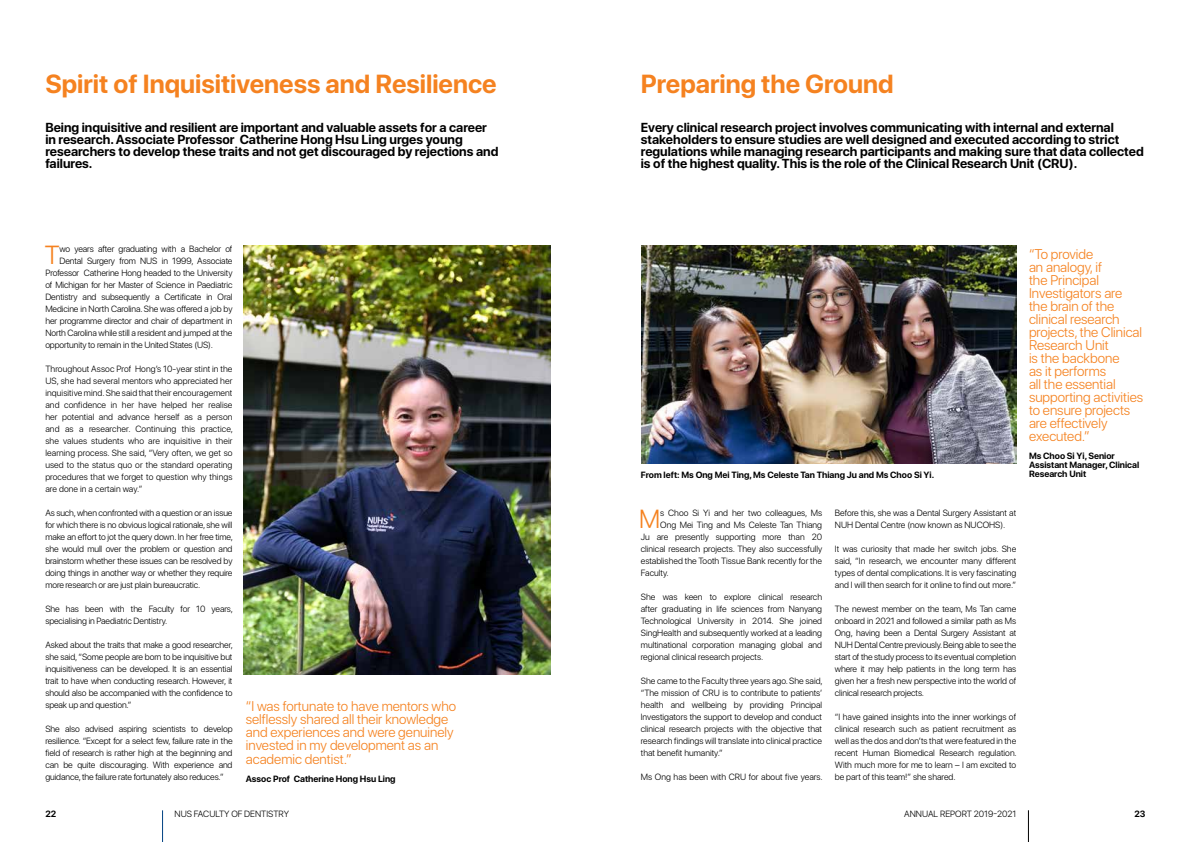
<style>
.page{position:relative;width:1191px;height:842px;background:#fff}
.page>*{position:absolute;margin:0;border:0;box-sizing:border-box;transform-origin:0 0}
.t1{font:700 26px "SF Pro Display";color:#f58220}
.t2{font:300 26px "SF Pro Display";color:#f58220}
.t3{font:300 14px/13px "SF Pro Display";color:#f58220}
.t4{font:700 13px/12px "SF Pro Display";color:#000}
.t5{font:300 9px/12px "SF Pro Display";letter-spacing:-.01em;color:#000;text-align:justify}
.t6{font:700 9px/9px "SF Pro Display";color:#000}
</style>
<div class="page">
<hr style="left:162px;top:810px;width:1px;height:32px;background:#004282">
<hr style="left:1028px;top:810px;width:1px;height:32px;background:#000">
<img style="left:244px;top:245px;width:306px;height:430px">
<img style="left:641px;top:245px;width:375px;height:218px">
<h1 class="t1" style="left:45px;top:69px;width:453px">Spirit of Inquisitiveness and Resilience</h1>
<p class="t4" style="left:45px;top:122px;width:454px">Being inquisitive and resilient are important and valuable assets for a career in research. Associate Professor Catherine Hong Hsu Ling urges young researchers to develop these traits and not get discouraged by rejections and failures.</p>
<h1 class="t2" style="left:45px;top:236px;width:16px">T</h1>
<p class="t5" style="left:59px;top:243px;width:175px">wo years after graduating with a Bachelor of</p>
<p class="t5" style="left:59px;top:255px;width:175px">Dental Surgery from NUS in 1999, Associate</p>
<p class="t5" style="left:45px;top:267px;width:189px">Professor Catherine Hong headed to the University</p>
<p class="t5" style="left:45px;top:279px;width:189px">of Michigan for her Master of Science in Paediatric</p>
<p class="t5" style="left:45px;top:291px;width:189px">Dentistry and subsequently a Certificate in Oral</p>
<p class="t5" style="left:45px;top:303px;width:189px">Medicine in North Carolina. She was offered a job by</p>
<p class="t5" style="left:45px;top:315px;width:189px">her programme director and chair of department in</p>
<p class="t5" style="left:45px;top:327px;width:189px">North Carolina while still a resident and jumped at the</p>
<p class="t5" style="left:45px;top:339px;width:169px">opportunity to remain in the United States (US).</p>
<p class="t5" style="left:45px;top:363px;width:189px">Throughout Assoc Prof Hong’s 10-year stint in the US, she had several mentors who appreciated her inquisitive mind. She said that their encouragement and confidence in her have helped her realise her potential and advance herself as a person and as a researcher. Continuing this practice, she values students who are inquisitive in their learning process. She said, “Very often, we get so used to the status quo or the standard operating procedures that we forget to question why things are done in a certain way.”</p>
<p class="t5" style="left:45px;top:507px;width:189px">As such, when confronted with a question or an issue for which there is no obvious logical rationale, she will make an effort to jot the query down. In her free time, she would mull over the problem or question and brainstorm whether these issues can be resolved by doing things in another way or whether they require more research or are just plain bureaucratic.</p>
<p class="t5" style="left:45px;top:603px;width:189px">She has been with the Faculty for 10 years, specialising in Paediatric Dentistry.</p>
<p class="t5" style="left:45px;top:639px;width:189px">Asked about the traits that make a good researcher, she said, “Some people are born to be inquisitive but inquisitiveness can be developed. It is an essential trait to have when conducting research. However, it should also be accompanied with the confidence to speak up and question.”</p>
<p class="t5" style="left:45px;top:723px;width:189px">She also advised aspiring scientists to develop resilience. “Except for a select few, failure rate in the field of research is rather high at the beginning and can be quite discouraging. With experience and guidance, the failure rate fortunately also reduces.”</p>
<h2 class="t3" style="left:246px;top:700px;width:212px">“I was fortunate to have mentors who selflessly shared all their knowledge and experiences and were genuinely invested in my development as an</h2>
<h2 class="t3" style="left:246px;top:753px;width:107px">academic dentist.”</h2>
<p class="t6" style="left:246px;top:774px;width:151px">Assoc Prof Catherine Hong Hsu Ling</p>
<h1 class="t1" style="left:641px;top:69px;width:254px">Preparing the Ground</h1>
<p class="t4" style="left:641px;top:122px;width:504px">Every clinical research project involves communicating with internal and external stakeholders to ensure studies are well designed and executed according to strict regulations while managing research participants and making sure that data collected is of the highest quality. This is the role of the Clinical Research Unit (CRU).</p>
<p class="t6" style="left:641px;top:470px;width:295px">From left: Ms Ong Mei Ting, Ms Celeste Tan Thiang Ju and Ms Choo Si Yi.</p>
<h1 class="t2" style="left:639px;top:500px;width:23px">M</h1>
<p class="t5" style="left:660px;top:507px;width:163px">s Choo Si Yi and her two colleagues, Ms</p>
<p class="t5" style="left:660px;top:519px;width:163px">Ong Mei Ting and Ms Celeste Tan Thiang</p>
<p class="t5" style="left:641px;top:531px;width:183px">Ju are presently supporting more than 20</p>
<p class="t5" style="left:641px;top:543px;width:183px">clinical research projects. They also successfully</p>
<p class="t5" style="left:641px;top:555px;width:183px">established the Tooth Tissue Bank recently for the</p>
<p class="t5" style="left:641px;top:567px;width:29px">Faculty.</p>
<p class="t5" style="left:641px;top:591px;width:183px">She was keen to explore clinical research after graduating in life sciences from Nanyang Technological University in 2014. She joined SingHealth and subsequently worked at a leading multinational corporation managing global and regional clinical research projects.</p>
<p class="t5" style="left:641px;top:675px;width:183px">She came to the Faculty three years ago. She said, “The mission of CRU is to contribute to patients’ health and wellbeing by providing Principal Investigators the support to develop and conduct clinical research projects with the objective that research findings will translate into clinical practice that benefit humanity.”</p>
<p class="t5" style="left:641px;top:771px;width:183px">Ms Ong has been with CRU for about five years.</p>
<p class="t5" style="left:835px;top:507px;width:183px">Before this, she was a Dental Surgery Assistant at<br>NUH Dental Centre (now known as NUCOHS).</p>
<p class="t5" style="left:835px;top:543px;width:183px">It was curiosity that made her switch jobs. She said, “In research, we encounter many different types of dental complications. It is very fascinating and I will then search for it online to find out more.”</p>
<p class="t5" style="left:835px;top:603px;width:183px">The newest member on the team, Ms Tan came onboard in 2021 and followed a similar path as Ms Ong, having been a Dental Surgery Assistant at NUH Dental Centre previously. Being able to see the start of the study process to its eventual completion where it may help patients in the long term has given her a fresh new perspective into the world of clinical research projects.</p>
<p class="t5" style="left:835px;top:711px;width:183px">“I have gained insights into the inner workings of clinical research such as patient recruitment as well as the dos and don’ts that were featured in the recent Human Biomedical Research regulation.<br>With much more for me to learn – I am excited to be part of this team!” she shared.</p>
<p class="t3" style="left:1029px;top:247px;width:116px">“To provide<br>an analogy, if<br>the Principal<br>Investigators are the brain of the clinical research projects, the Clinical<br>Research Unit<br>is the backbone<br>as it performs<br>all the essential supporting activities to ensure projects are effectively executed.”</p>
<p class="t6" style="left:1029px;top:451px;width:112px">Ms Choo Si Yi, Senior<br>Assistant Manager, Clinical<br>Research Unit</p>
<p class="t6" style="left:45px;top:809px;width:12px">22</p>
<p class="t5" style="left:174px;top:808px;width:116px">NUS FACULTY OF DENTISTRY</p>
<p class="t5" style="left:904px;top:808px;width:114px">ANNUAL REPORT 2019-2021</p>
<p class="t6" style="left:1134px;top:809px;width:13px">23</p>
</div>
